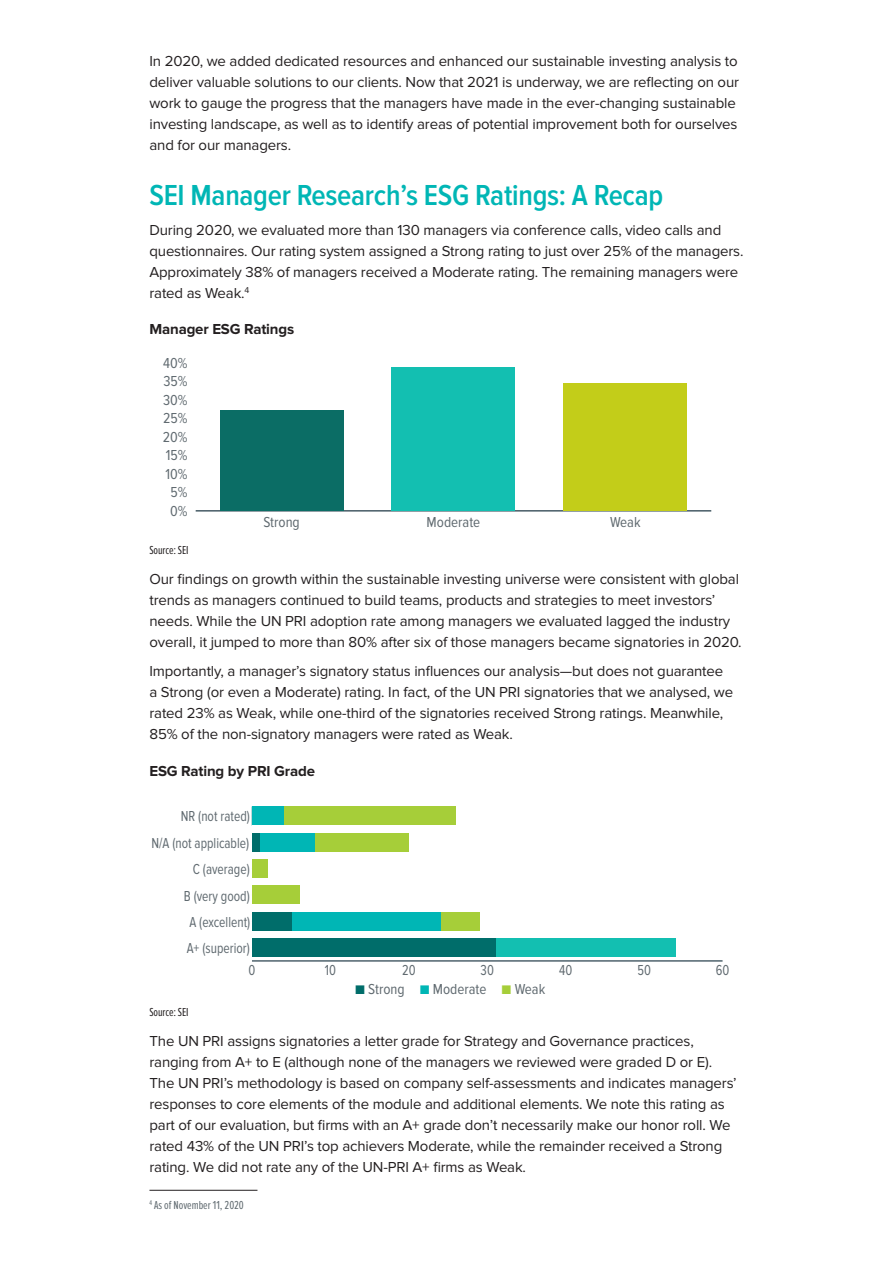
<style>
.page{position:relative;width:893px;height:1263px;background:#fff}
.page>*{position:absolute;margin:0;border:0;box-sizing:border-box;transform-origin:0 0}
.Head_body_T{font:600 30px "Proxima Nova Cond";letter-spacing:-.01em;color:#00b6b5}
.Body_Copy__10pt__R{font:15px/21px "Proxima Nova";letter-spacing:-.01em;color:#231f20}
.t1{font:15px "Proxima Nova Cond";color:#606a70;scale:.9 1}
.t2{font:15px "Proxima Nova Cond";color:#606a70}
.Exhibit{font:700 15px "Proxima Nova";letter-spacing:-.01em;color:#231f20}
.source{font:12px "Proxima Nova Ex Cn";letter-spacing:-.01em;color:#231f20}
.Footnote{font:12px "Proxima Nova Ex Cn";color:#5f696f}
.s1{color:#006d6a}
.s2{color:#00b6b5}
.s3{color:#a6ce39}
</style>
<div class="page">
<hr style="left:196px;top:510px;width:515px;height:2px;background:#465b65">
<div style="left:220px;top:411px;width:123px;height:100px;background:#0b6d65"></div>
<div style="left:392px;top:367px;width:123px;height:144px;background:#13bfb1"></div>
<div style="left:563px;top:383px;width:124px;height:128px;background:#c3cd19"></div>
<hr style="left:252px;top:960px;width:471px;height:2px;background:#465b65">
<div style="left:283px;top:806px;width:173px;height:19px;background:#a6ce39"></div>
<div style="left:315px;top:833px;width:94px;height:19px;background:#a6ce39"></div>
<div style="left:252px;top:859px;width:16px;height:19px;background:#a6ce39"></div>
<div style="left:252px;top:885px;width:47px;height:19px;background:#a6ce39"></div>
<div style="left:440px;top:912px;width:39px;height:19px;background:#a6ce39"></div>
<div style="left:252px;top:806px;width:31px;height:19px;background:#00b6b5"></div>
<div style="left:260px;top:833px;width:55px;height:19px;background:#00b6b5"></div>
<div style="left:291px;top:912px;width:149px;height:19px;background:#00b6b5"></div>
<div style="left:495px;top:938px;width:180px;height:19px;background:#13bfb1"></div>
<div style="left:252px;top:833px;width:8px;height:19px;background:#006d6a"></div>
<div style="left:252px;top:912px;width:39px;height:19px;background:#006d6a"></div>
<div style="left:252px;top:938px;width:243px;height:19px;background:#006d6a"></div>
<hr style="left:149px;top:1190px;width:108px;height:1px;background:#231f20">
<p class="Body_Copy__10pt__R" style="left:149px;top:51px;width:591px">In 2020, we added dedicated resources and enhanced our sustainable investing analysis to deliver valuable solutions to our clients. Now that 2021 is underway, we are reflecting on our work to gauge the progress that the managers have made in the ever-changing sustainable investing landscape, as well as to identify areas of potential improvement both for ourselves and for our managers.</p>
<p class="Head_body_T" style="left:149px;top:178px;width:515px">SEI Manager Research’s ESG Ratings: A Recap</p>
<p class="Body_Copy__10pt__R" style="left:149px;top:220px;width:596px">During 2020, we evaluated more than 130 managers via conference calls, video calls and questionnaires. Our rating system assigned a Strong rating to just over 25% of the managers.<br>Approximately 38% of managers received a Moderate rating. The remaining managers were rated as Weak.<sup>4</sup></p>
<p class="Exhibit" style="left:149px;top:322px;width:146px">Manager ESG Ratings</p>
<p class="t2" style="left:163px;top:354px;width:26px">40%</p>
<p class="t2" style="left:163px;top:373px;width:26px">35%</p>
<p class="t2" style="left:163px;top:391px;width:26px">30%</p>
<p class="t2" style="left:163px;top:410px;width:26px">25%</p>
<p class="t2" style="left:163px;top:428px;width:26px">20%</p>
<p class="t2" style="left:166px;top:447px;width:23px">15%</p>
<p class="t2" style="left:165px;top:466px;width:24px">10%</p>
<p class="t2" style="left:170px;top:484px;width:19px">5%</p>
<p class="t2" style="left:170px;top:503px;width:19px">0%</p>
<p class="t2" style="left:263px;top:513px;width:38px">Strong</p>
<p class="t2" style="left:427px;top:513px;width:55px">Moderate</p>
<p class="t2" style="left:610px;top:513px;width:32px">Weak</p>
<p class="source" style="left:149px;top:543px;width:41px">Source: SEI</p>
<p class="Body_Copy__10pt__R" style="left:149px;top:569px;width:594px">Our findings on growth within the sustainable investing universe were consistent with global trends as managers continued to build teams, products and strategies to meet investors’ needs. While the UN PRI adoption rate among managers we evaluated lagged the industry overall, it jumped to more than 80% after six of those managers became signatories in 2020.</p>
<p class="Body_Copy__10pt__R" style="left:149px;top:661px;width:585px">Importantly, a manager’s signatory status influences our analysis—but does not guarantee a Strong (or even a Moderate) rating. In fact, of the UN PRI signatories that we analysed, we rated 23% as Weak, while one-third of the signatories received Strong ratings. Meanwhile, 85% of the non-signatory managers were rated as Weak.</p>
<p class="Exhibit" style="left:149px;top:764px;width:167px">ESG Rating by PRI Grade</p>
<p class="t1" style="left:181px;top:808px;width:78px">NR (not rated)</p>
<p class="t1" style="left:151px;top:834px;width:110px">N/A (not applicable)</p>
<p class="t1" style="left:193px;top:861px;width:65px">C (average)</p>
<p class="t1" style="left:184px;top:887px;width:75px">B (very good)</p>
<p class="t1" style="left:189px;top:913px;width:69px">A (excellent)</p>
<p class="t1" style="left:187px;top:940px;width:72px">A+ (superior)</p>
<p class="t1" style="left:249px;top:961px;width:9px">0</p>
<p class="t1" style="left:325px;top:961px;width:14px">10</p>
<p class="t1" style="left:402px;top:961px;width:17px">20</p>
<p class="t1" style="left:481px;top:961px;width:16px">30</p>
<p class="t1" style="left:559px;top:961px;width:16px">40</p>
<p class="t1" style="left:637px;top:961px;width:17px">50</p>
<p class="t1" style="left:716px;top:961px;width:17px">60</p>
<p class="t2" style="left:355px;top:981px;width:192px"><span class="s1">■</span> Strong <span class="s2">■</span> Moderate <span class="s3">■</span> Weak</p>
<p class="source" style="left:149px;top:1006px;width:41px">Source: SEI</p>
<p class="Body_Copy__10pt__R" style="left:149px;top:1031px;width:589px">The UN PRI assigns signatories a letter grade for Strategy and Governance practices, ranging from A+ to E (although none of the managers we reviewed were graded D or E).<br>The UN PRI’s methodology is based on company self-assessments and indicates managers’ responses to core elements of the module and additional elements. We note this rating as part of our evaluation, but firms with an A+ grade don’t necessarily make our honor roll. We rated 43% of the UN PRI’s top achievers Moderate, while the remainder received a Strong rating. We did not rate any of the UN-PRI A+ firms as Weak.</p>
<p class="Footnote" style="left:149px;top:1198px;width:96px"><sup>4</sup> As of November 11, 2020</p>
</div>
